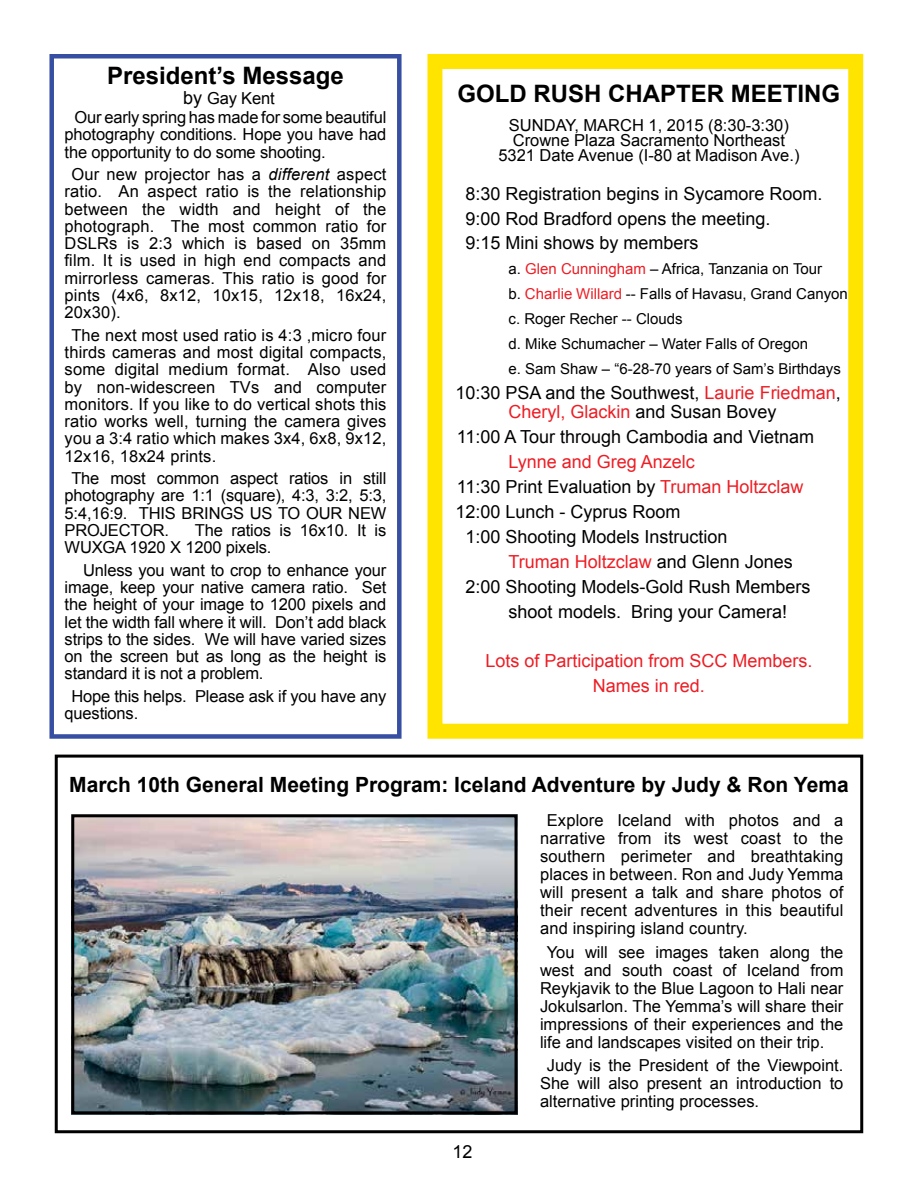
<style>
.page{position:relative;width:918px;height:1188px;background:#fff}
.page>*{position:absolute;margin:0;border:0;box-sizing:border-box;transform-origin:0 0}
.t1{font:700 24px "Arial";color:#000}
.t2{font:700 21px "Arial";color:#000}
.t3{font:18px/24.9px "Arial";color:#000}
.t4{font:18px/24.9px "Arial";color:#ed1d24;text-align:center}
.t5{font:16.5px/17.2px "Arial";color:#000;text-align:justify}
.t6{font:15px/24.9px "Arial";color:#000}
.s1{font-size:18px}
.s2{font-style:italic}
.s3{color:#ed1d24}
.s4{color:#000}
</style>
<div class="page">
<img style="left:75px;top:818px;width:439px;height:292px">
<div style="left:71px;top:814px;width:447px;height:300px;border:3px solid #000"></div>
<div style="left:55px;top:755px;width:808px;height:378px;border:3px solid #000"></div>
<div style="left:427px;top:54px;width:436px;height:685px;border:15px solid #ffe400"></div>
<div style="left:49px;top:54px;width:353px;height:685px;border:4px solid #374fa2"></div>
<h1 class="t1" style="left:107px;top:60px;width:238px">President’s Message</h1>
<p class="t5" style="left:75px;top:88px;width:313px;line-height:19.5px;text-align:center"><span class="s1">by</span> Gay Kent<br>Our early spring has made for some beautiful</p>
<p class="t5" style="left:65px;top:126px;width:323px">photography conditions. Hope you have had the opportunity to do some shooting.</p>
<p class="t5" style="left:65px;top:166px;width:323px;text-indent:7px">Our new projector has a <span class="s2">different</span> aspect ratio. An aspect ratio is the relationship between the width and height of the photograph. The most common ratio for DSLRs is 2:3 which is based on 35mm film. It is used in high end compacts and mirrorless cameras. This ratio is good for pints (4x6, 8x12, 10x15, 12x18, 16x24, 20x30).</p>
<p class="t5" style="left:65px;top:327px;width:323px;text-indent:7px">The next most used ratio is 4:3 ,micro four thirds cameras and most digital compacts, some digital medium format. Also used by non-widescreen TVs and computer monitors. If you like to do vertical shots this ratio works well, turning the camera gives you a 3:4 ratio which makes 3x4, 6x8, 9x12, 12x16, 18x24 prints.</p>
<p class="t5" style="left:65px;top:470px;width:323px;text-indent:7px">The most common aspect ratios in still photography are 1:1 (square), 4:3, 3:2, 5:3, 5:4,16:9. THIS BRINGS US TO OUR NEW PROJECTOR.</p>
<p class="t5" style="left:65px;top:522px;width:323px;text-indent:130px">The ratios is 16x10. It is<br>WUXGA 1920 X 1200 pixels.</p>
<p class="t5" style="left:65px;top:562px;width:323px;text-indent:19px">Unless you want to crop to enhance your image, keep your native camera ratio. Set the height of your image to 1200 pixels and let the width fall where it will. Don’t add black strips to the sides. We will have varied sizes on the screen but as long as the height is standard it is not a problem.</p>
<p class="t5" style="left:65px;top:688px;width:323px;text-indent:7px">Hope this helps. Please ask if you have any questions.</p>
<h1 class="t1" style="left:458px;top:78px;width:384px">GOLD RUSH CHAPTER MEETING</h1>
<p class="t5" style="left:498px;top:118px;width:303px;line-height:15px;text-align:center">SUNDAY, MARCH 1, 2015 (8:30-3:30)<br>Crowne Plaza Sacramento Northeast<br>5321 Date Avenue (I-80 at Madison Ave.)</p>
<p class="t3" style="left:465px;top:181px;width:359px">8:30 Registration begins in Sycamore Room.<br>9:00 Rod Bradford opens the meeting.<br>9:15 Mini shows by members</p>
<p class="t6" style="left:508px;top:257px;width:341px">a. <span class="s3">Glen Cunningham</span> – Africa, Tanzania on Tour<br>b. <span class="s3">Charlie Willard</span> -- Falls of Havasu, Grand Canyon c. Roger Recher -- Clouds<br>d. Mike Schumacher – Water Falls of Oregon<br>e. Sam Shaw – “6-28-70 years of Sam’s Birthdays</p>
<p class="t3" style="left:508px;top:383px;width:334px;line-height:19.5px;text-indent:-53px">10:30 PSA and the Southwest, <span class="s3">Laurie Friedman</span>,<br><span class="s3">Cheryl, Glackin</span> and Susan Bovey</p>
<p class="t3" style="left:457px;top:425px;width:359px">11:00 A Tour through Cambodia and Vietnam</p>
<p class="t4" style="left:508px;top:450px;width:188px">Lynne and Greg Anzelc</p>
<p class="t3" style="left:457px;top:474px;width:348px">11:30 Print Evaluation by <span class="s3">Truman Holtzclaw</span></p>
<p class="t3" style="left:455px;top:499px;width:227px">12:00 Lunch - Cyprus Room</p>
<p class="t3" style="left:466px;top:524px;width:264px">1:00 Shooting Models Instruction</p>
<p class="t4" style="left:509px;top:549px;width:286px">Truman Holtzclaw <span class="s4">and Glenn Jones</span></p>
<p class="t3" style="left:466px;top:574px;width:347px">2:00 Shooting Models-Gold Rush Members</p>
<p class="t3" style="left:509px;top:599px;width:280px">shoot models. Bring your Camera!</p>
<p class="t4" style="left:485px;top:649px;width:329px">Lots of Participation from SCC Members.<br>Names in red.</p>
<p class="t2" style="left:69px;top:771px;width:781px">March 10th General Meeting Program: Iceland Adventure by Judy &amp; Ron Yema</p>
<p class="t3" style="left:452px;top:1139px;width:22px">12</p>
<p class="t5" style="left:540px;top:812px;width:305px;line-height:18px;text-indent:7px">Explore Iceland with photos and a narrative from its west coast to the southern perimeter and breathtaking places in between. Ron and Judy Yemma will present a talk and share photos of their recent adventures in this beautiful and inspiring island country.</p>
<p class="t5" style="left:540px;top:943px;width:305px;line-height:18px;text-indent:7px">You will see images taken along the west and south coast of Iceland from Reykjavik to the Blue Lagoon to Hali near Jokulsarlon. The Yemma’s will share their impressions of their experiences and the life and landscapes visited on their trip.</p>
<p class="t5" style="left:540px;top:1057px;width:305px;line-height:18px;text-indent:7px">Judy is the President of the Viewpoint.<br>She will also present an introduction to alternative printing processes.</p>
</div>
